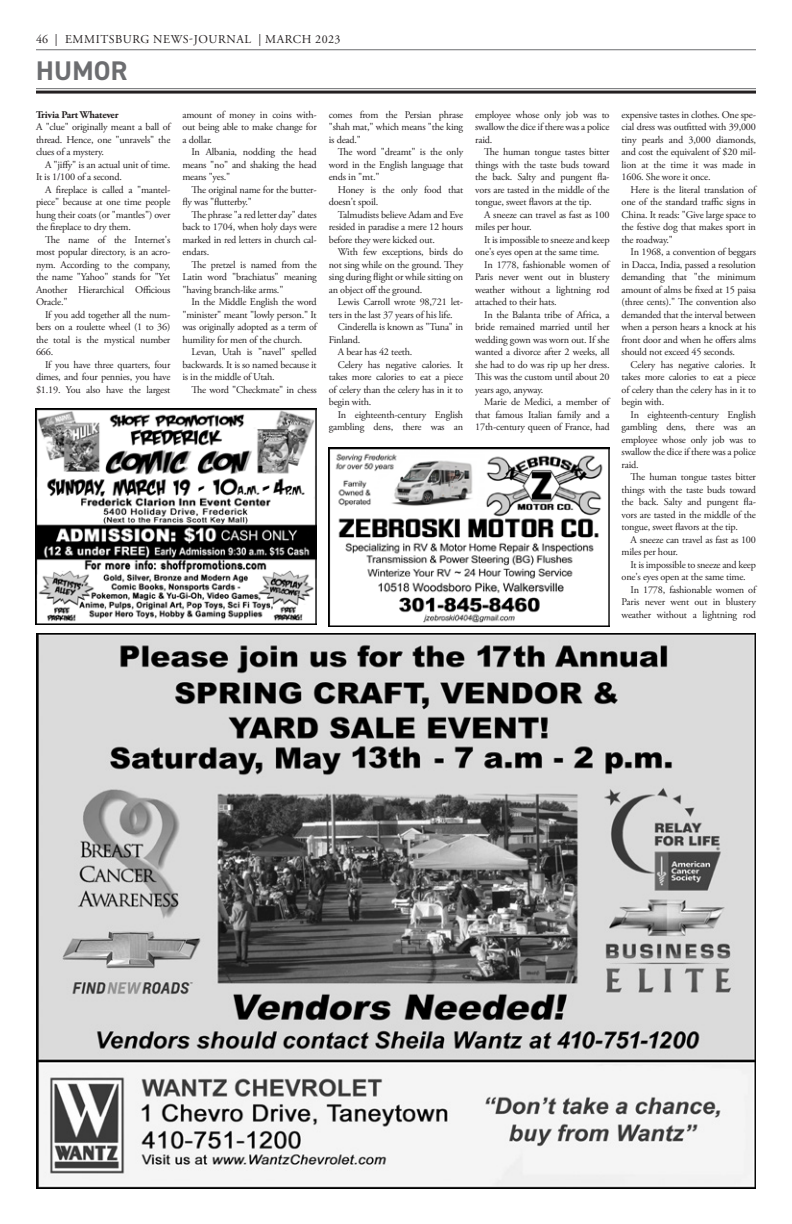
<style>
.page{position:relative;width:792px;height:1224px;background:#fff}
.page>*{position:absolute;margin:0;border:0;box-sizing:border-box;transform-origin:0 0}
.t1{font:700 27px "DIN2014";letter-spacing:.01em;color:#6c6d70}
.t2{font:12px "Adobe Garamond Pro";letter-spacing:.05em;color:#231f20}
.body{font:10.2px/12.5px "Adobe Garamond Pro";letter-spacing:-.02em;color:#231f20;text-align:justify}
.body-2{font:700 10.2px "Adobe Garamond Pro";letter-spacing:-.02em;color:#231f20}
</style>
<div class="page">
<hr style="left:36px;top:49px;width:720px;height:1px;background:#6c6d70">
<hr style="left:36px;top:88px;width:720px;height:1px;background:#6c6d70">
<hr style="left:36px;top:91px;width:720px;height:3px;background:#231f20">
<img style="left:36px;top:633px;width:720px;height:555px">
<img style="left:35px;top:409px;width:282px;height:216px">
<img style="left:329px;top:448px;width:281px;height:178px">
<p class="t2" style="left:36px;top:32px;width:306px">46 | EMMITSBURG NEWS-JOURNAL | MARCH 2023</p>
<p class="t1" style="left:36px;top:53px;width:93px">HUMOR</p>
<p class="body-2" style="left:36px;top:108px;width:84px">Trivia Part Whatever</p>
<p class="body" style="left:36px;top:121px;width:136px">A "clue" originally meant a ball of thread. Hence, one "unravels" the clues of a mystery.</p>
<p class="body" style="left:36px;top:158px;width:136px;text-indent:9px">A "jiffy" is an actual unit of time.<br>It is 1/100 of a second.</p>
<p class="body" style="left:36px;top:183px;width:136px;text-indent:9px">A fireplace is called a "mantel&shy;piece" because at one time people hung their coats (or "mantles") over the fireplace to dry them.</p>
<p class="body" style="left:36px;top:233px;width:136px;text-indent:9px">The name of the Internet's most popular directory, is an acro&shy;nym. According to the company, the name "Yahoo" stands for "Yet Another Hierarchical Officious Oracle."</p>
<p class="body" style="left:36px;top:308px;width:136px;text-indent:9px">If you add together all the num&shy;bers on a roulette wheel (1 to 36) the total is the mystical number 666.</p>
<p class="body" style="left:36px;top:358px;width:136px;text-indent:9px">If you have three quarters, four dimes, and four pennies, you have $1.19. You also have the largest</p>
<p class="body" style="left:182px;top:108px;width:136px">amount of money in coins with&shy;out being able to make change for a dollar.</p>
<p class="body" style="left:182px;top:146px;width:136px;text-indent:9px">In Albania, nodding the head means "no" and shaking the head means "yes."</p>
<p class="body" style="left:182px;top:183px;width:136px;text-indent:9px">The original name for the butter&shy;fly was "flutterby."</p>
<p class="body" style="left:182px;top:208px;width:136px;text-indent:9px">The phrase "a red letter day" dates back to 1704, when holy days were marked in red letters in church cal&shy;endars.</p>
<p class="body" style="left:182px;top:258px;width:136px;text-indent:9px">The pretzel is named from the Latin word "brachiatus" meaning "having branch-like arms."</p>
<p class="body" style="left:182px;top:296px;width:136px;text-indent:9px">In the Middle English the word "minister" meant "lowly person." It was originally adopted as a term of humility for men of the church.</p>
<p class="body" style="left:182px;top:346px;width:136px;text-indent:9px">Levan, Utah is "navel" spelled backwards. It is so named because it is in the middle of Utah.</p>
<p class="body" style="left:191px;top:383px;width:127px">The word "Checkmate" in chess</p>
<p class="body" style="left:329px;top:108px;width:136px">comes from the Persian phrase "shah mat," which means "the king is dead."</p>
<p class="body" style="left:329px;top:146px;width:136px;text-indent:9px">The word "dreamt" is the only word in the English language that ends in "mt."</p>
<p class="body" style="left:329px;top:183px;width:136px;text-indent:9px">Honey is the only food that doesn't spoil.</p>
<p class="body" style="left:329px;top:208px;width:136px;text-indent:9px">Talmudists believe Adam and Eve resided in paradise a mere 12 hours before they were kicked out.</p>
<p class="body" style="left:329px;top:246px;width:136px;text-indent:9px">With few exceptions, birds do not sing while on the ground. They sing during flight or while sitting on an object off the ground.</p>
<p class="body" style="left:329px;top:296px;width:136px;text-indent:9px">Lewis Carroll wrote 98,721 let&shy;ters in the last 37 years of his life.</p>
<p class="body" style="left:329px;top:321px;width:136px;text-indent:9px">Cinderella is known as "Tuna" in<br>Finland.</p>
<p class="body" style="left:338px;top:346px;width:76px">A bear has 42 teeth.</p>
<p class="body" style="left:329px;top:358px;width:136px;text-indent:9px">Celery has negative calories. It takes more calories to eat a piece of celery than the celery has in it to begin with.</p>
<p class="body" style="left:329px;top:408px;width:136px;text-align:right">In eighteenth-century English gambling dens, there was an</p>
<p class="body" style="left:475px;top:108px;width:136px">employee whose only job was to swallow the dice if there was a police raid.</p>
<p class="body" style="left:475px;top:146px;width:136px;text-indent:9px">The human tongue tastes bitter things with the taste buds toward the back. Salty and pungent fla&shy;vors are tasted in the middle of the tongue, sweet flavors at the tip.</p>
<p class="body" style="left:475px;top:208px;width:136px;text-indent:9px">A sneeze can travel as fast as 100 miles per hour.</p>
<p class="body" style="left:475px;top:233px;width:136px;text-indent:9px">It is impossible to sneeze and keep one's eyes open at the same time.</p>
<p class="body" style="left:475px;top:258px;width:136px;text-indent:9px">In 1778, fashionable women of Paris never went out in blustery weather without a lightning rod attached to their hats.</p>
<p class="body" style="left:475px;top:308px;width:136px;text-indent:9px">In the Balanta tribe of Africa, a bride remained married until her wedding gown was worn out. If she wanted a divorce after 2 weeks, all she had to do was rip up her dress.<br>This was the custom until about 20 years ago, anyway.</p>
<p class="body" style="left:475px;top:396px;width:136px;text-indent:9px">Marie de Medici, a member of that famous Italian family and a 17th-century queen of France, had</p>
<p class="body" style="left:622px;top:108px;width:136px">expensive tastes in clothes. One spe&shy;cial dress was outfitted with 39,000 tiny pearls and 3,000 diamonds, and cost the equivalent of $20 mil&shy;lion at the time it was made in 1606. She wore it once.</p>
<p class="body" style="left:622px;top:183px;width:136px;text-indent:9px">Here is the literal translation of one of the standard traffic signs in China. It reads: "Give large space to the festive dog that makes sport in the roadway."</p>
<p class="body" style="left:622px;top:246px;width:136px;text-indent:9px">In 1968, a convention of beggars in Dacca, India, passed a resolution demanding that "the minimum amount of alms be fixed at 15 paisa (three cents)." The convention also demanded that the interval between when a person hears a knock at his front door and when he offers alms should not exceed 45 seconds.</p>
<p class="body" style="left:622px;top:358px;width:136px;text-indent:9px">Celery has negative calories. It takes more calories to eat a piece of celery than the celery has in it to begin with.</p>
<p class="body" style="left:622px;top:408px;width:136px;text-indent:9px">In eighteenth-century English gambling dens, there was an employee whose only job was to swallow the dice if there was a police raid.</p>
<p class="body" style="left:622px;top:471px;width:136px;text-indent:9px">The human tongue tastes bitter things with the taste buds toward the back. Salty and pungent fla&shy;vors are tasted in the middle of the tongue, sweet flavors at the tip.</p>
<p class="body" style="left:622px;top:533px;width:136px;text-indent:9px">A sneeze can travel as fast as 100 miles per hour.</p>
<p class="body" style="left:622px;top:558px;width:136px;text-indent:9px">It is impossible to sneeze and keep one's eyes open at the same time.</p>
<p class="body" style="left:622px;top:583px;width:136px;text-indent:9px">In 1778, fashionable women of Paris never went out in blustery weather without a lightning rod</p>
</div>
